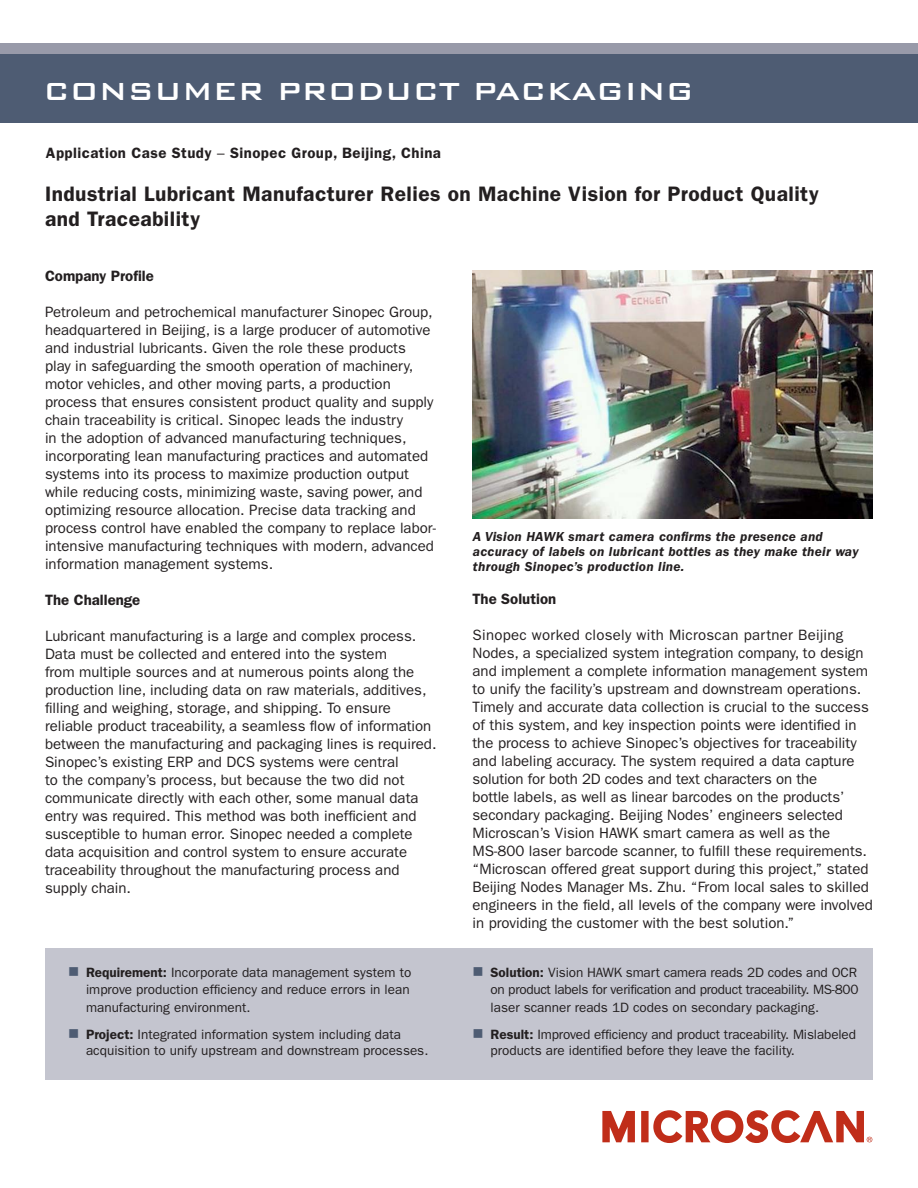
<style>
.page{position:relative;width:918px;height:1188px;background:#fff}
.page>*{position:absolute;margin:0;border:0;box-sizing:border-box;transform-origin:0 0}
.Default{font:500 33px "Bank Gothic BT";color:#fff}
.Default-2{font:600 21px/25.2px "ITC Franklin Gothic Std";letter-spacing:.02em;color:#231f20}
.Default-3{font:15px/18px "ITC Franklin Gothic Std";color:#231f20}
.Default-4{font:600 15px "ITC Franklin Gothic Std";letter-spacing:.03em;color:#231f20}
.Default-5{font:600 15px "ITC Franklin Gothic Std";color:#231f20}
.t1{font:13.5px/16.5px "ITC Franklin Gothic Std";color:#231f20}
.Default-6{font:italic 600 13.5px/15px "ITC Franklin Gothic Std";letter-spacing:.02em;color:#231f20}
.t2{font:13.5px/16.5px "ITC Franklin Gothic Std";letter-spacing:-.02em;color:#231f20}
.s1{font-weight:400}
.s2{font-weight:600}
</style>
<div class="page">
<div style="left:0;top:44px;width:918px;height:68px;background:#989aa9"></div>
<div style="left:0;top:54px;width:918px;height:69px;background:#4e5c73"></div>
<div style="left:45px;top:948px;width:828px;height:132px;background:#c4c5cf"></div>
<img style="left:473px;top:270px;width:400px;height:248px">
<svg style="left:602px;top:1111px;width:33px;height:32px"></svg>
<div style="left:641px;top:1111px;width:8px;height:31px;border:4px solid #c02d19"></div>
<svg style="left:653px;top:1110px;width:219px;height:33px"></svg>
<p class="Default" style="left:44px;top:74px;width:652px">CONSUMER PRODUCT PACKAGING</p>
<p class="Default-4" style="left:46px;top:144px;width:397px">Application Case Study <span class="s1">–</span> Sinopec Group, Beijing, China</p>
<p class="Default-2" style="left:45px;top:181px;width:775px">Industrial Lubricant Manufacturer Relies on Machine Vision for Product Quality and Traceability</p>
<p class="Default-5" style="left:45px;top:267px;width:110px">Company Profile</p>
<p class="Default-3" style="left:45px;top:303px;width:393px">Petroleum and petrochemical manufacturer Sinopec Group, headquartered in Beijing, is a large producer of automotive and industrial lubricants. Given the role these products<br>play in safeguarding the smooth operation of machinery, motor vehicles, and other moving parts, a production process that ensures consistent product quality and supply chain traceability is critical. Sinopec leads the industry<br>in the adoption of advanced manufacturing techniques, incorporating lean manufacturing practices and automated systems into its process to maximize production output while reducing costs, minimizing waste, saving power, and optimizing resource allocation. Precise data tracking and process control have enabled the company to replace labor&shy;intensive manufacturing techniques with modern, advanced information management systems.</p>
<p class="Default-5" style="left:45px;top:591px;width:97px">The Challenge</p>
<p class="Default-3" style="left:45px;top:627px;width:393px">Lubricant manufacturing is a large and complex process.<br>Data must be collected and entered into the system<br>from multiple sources and at numerous points along the production line, including data on raw materials, additives, filling and weighing, storage, and shipping. To ensure reliable product traceability, a seamless flow of information between the manufacturing and packaging lines is required.<br>Sinopec’s existing ERP and DCS systems were central<br>to the company’s process, but because the two did not communicate directly with each other, some manual data entry was required. This method was both inefficient and susceptible to human error. Sinopec needed a complete data acquisition and control system to ensure accurate traceability throughout the manufacturing process and supply chain.</p>
<p class="t1" style="left:86px;top:964px;width:327px"><span class="s2">Requirement:</span> Incorporate data management system to improve production efficiency and reduce errors in lean</p>
<p class="t1" style="left:86px;top:999px;width:166px">manufacturing environment.</p>
<p class="t1" style="left:86px;top:1026px;width:344px"><span class="s2">Project:</span> Integrated information system including data acquisition to unify upstream and downstream processes.</p>
<p class="Default-6" style="left:473px;top:529px;width:387px">A Vision HAWK smart camera confirms the presence and accuracy of labels on lubricant bottles as they make their way through Sinopec’s production line.</p>
<p class="Default-5" style="left:472px;top:590px;width:85px">The Solution</p>
<p class="Default-3" style="left:472px;top:626px;width:402px">Sinopec worked closely with Microscan partner Beijing Nodes, a specialized system integration company, to design and implement a complete information management system to unify the facility’s upstream and downstream operations.<br>Timely and accurate data collection is crucial to the success of this system, and key inspection points were identified in the process to achieve Sinopec’s objectives for traceability and labeling accuracy. The system required a data capture solution for both 2D codes and text characters on the<br>bottle labels, as well as linear barcodes on the products’ secondary packaging. Beijing Nodes’ engineers selected Microscan’s Vision HAWK smart camera as well as the MS-800 laser barcode scanner, to fulfill these requirements. “Microscan offered great support during this project,” stated Beijing Nodes Manager Ms. Zhu. “From local sales to skilled engineers in the field, all levels of the company were involved in providing the customer with the best solution.”</p>
<p class="t2" style="left:490px;top:964px;width:369px"><span class="s2">Solution:</span> Vision HAWK smart camera reads 2D codes and OCR on product labels for verification and product traceability. MS-800</p>
<p class="t1" style="left:490px;top:999px;width:330px">laser scanner reads 1D codes on secondary packaging.</p>
<p class="t1" style="left:490px;top:1026px;width:367px"><span class="s2">Result:</span> Improved efficiency and product traceability. Mislabeled products are identified before they leave the facility.</p>
</div>
